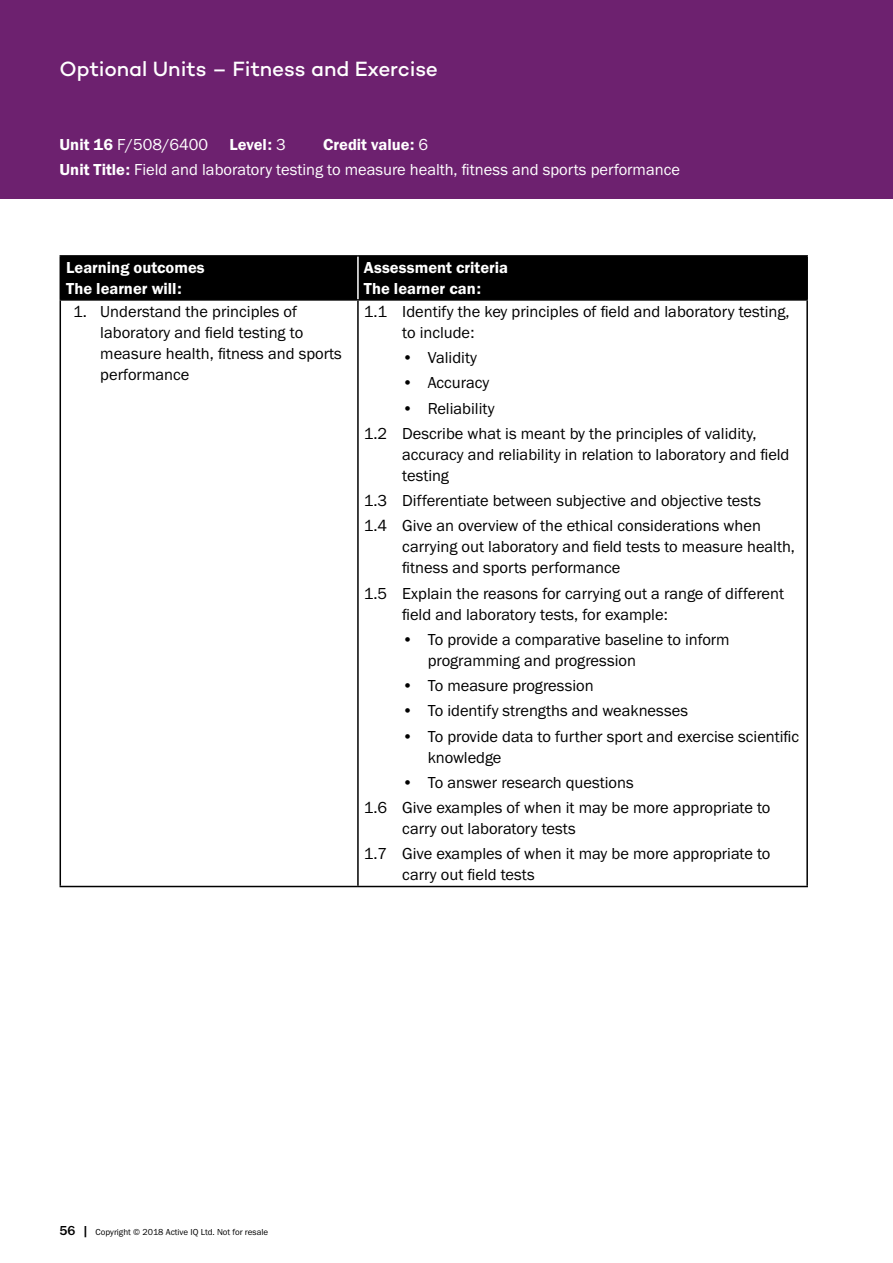
<style>
.page{position:relative;width:893px;height:1263px;background:#fff}
.page>*{position:absolute;margin:0;border:0;box-sizing:border-box;transform-origin:0 0}
.t1{font:500 21px "Campton";letter-spacing:-.005em;color:#fff}
.t2{font:16.5px/21px "Franklin Gothic URW Boo";color:#000}
.t3{font:16.5px "Franklin Gothic URW Boo";color:#fff}
.t4{font:16.5px/21px "Franklin Gothic URW Dem";color:#fff}
.t5{font:9px "Franklin Gothic URW Boo";color:#000}
.s1{font-family:"Franklin Gothic URW Dem"}
.s2{font-family:"Franklin Gothic URW Boo"}
.s3{font-family:"Franklin Gothic URW";font-weight:500;font-size:13.5px}
</style>
<div class="page">
<div style="left:0;top:0;width:893px;height:199px;background:#6d216f"></div>
<div style="left:61px;top:257px;width:745px;height:42px;background:#000"></div>
<hr style="left:60px;top:255px;width:298px;height:2px;background:#000">
<hr style="left:60px;top:257px;width:1px;height:42px;background:#000">
<hr style="left:358px;top:255px;width:450px;height:2px;background:#000">
<hr style="left:806px;top:257px;width:2px;height:42px;background:#000">
<hr style="left:60px;top:299px;width:298px;height:2px;background:#000">
<hr style="left:60px;top:301px;width:1px;height:585px;background:#000">
<hr style="left:358px;top:299px;width:450px;height:2px;background:#000">
<hr style="left:357px;top:301px;width:2px;height:585px;background:#000">
<hr style="left:806px;top:301px;width:2px;height:585px;background:#000">
<hr style="left:60px;top:886px;width:298px;height:1px;background:#000">
<hr style="left:358px;top:886px;width:450px;height:1px;background:#000">
<hr style="left:357px;top:257px;width:2px;height:42px;background:#fff">
<p class="t1" style="left:60px;top:56px;width:380px">Optional Units – Fitness and Exercise</p>
<p class="t3" style="left:60px;top:134px;width:150px"><span class="s1">Unit 16</span> F/508/6400</p>
<p class="t4" style="left:230px;top:133px;width:58px">Level: <span class="s2">3</span></p>
<p class="t4" style="left:323px;top:133px;width:107px">Credit value: <span class="s2">6</span></p>
<p class="t3" style="left:60px;top:159px;width:622px"><span class="s1">Unit Title:</span> Field and laboratory testing to measure health, fitness and sports performance</p>
<p class="t4" style="left:66px;top:257px;width:140px">Learning outcomes<br>The learner will:</p>
<p class="t4" style="left:364px;top:257px;width:146px">Assessment criteria<br>The learner can:</p>
<p class="t2" style="left:100px;top:301px;width:243px;text-indent:-27px">1. Understand the principles of laboratory and field testing to measure health, fitness and sports performance</p>
<p class="t2" style="left:402px;top:301px;width:389px;text-indent:-38px">1.1 Identify the key principles of field and laboratory testing, to include:</p>
<p class="t2" style="left:402px;top:347px;width:76px">• Validity</p>
<p class="t2" style="left:402px;top:372px;width:89px">• Accuracy</p>
<p class="t2" style="left:364px;top:395px;width:394px;line-height:25.2px;text-indent:38px">• Reliability<br>1.2 Describe what is meant by the principles of validity,</p>
<p class="t2" style="left:402px;top:444px;width:389px">accuracy and reliability in relation to laboratory and field testing</p>
<p class="t2" style="left:364px;top:488px;width:399px;line-height:25.2px">1.3 Differentiate between subjective and objective tests<br>1.4 Give an overview of the ethical considerations when</p>
<p class="t2" style="left:402px;top:536px;width:394px">carrying out laboratory and field tests to measure health, fitness and sports performance</p>
<p class="t2" style="left:402px;top:582px;width:383px;text-indent:-38px">1.5 Explain the reasons for carrying out a range of different field and laboratory tests, for example:</p>
<p class="t2" style="left:428px;top:629px;width:303px;text-indent:-26px">• To provide a comparative baseline to inform programming and progression</p>
<p class="t2" style="left:402px;top:675px;width:193px">• To measure progression</p>
<p class="t2" style="left:402px;top:700px;width:288px">• To identify strengths and weaknesses</p>
<p class="t2" style="left:428px;top:725px;width:373px;text-indent:-26px">• To provide data to further sport and exercise scientific knowledge</p>
<p class="t2" style="left:364px;top:769px;width:408px;line-height:25.2px;text-indent:38px">• To answer research questions<br>1.6 Give examples of when it may be more appropriate to</p>
<p class="t2" style="left:364px;top:816px;width:408px;line-height:25.2px;text-indent:38px">carry out laboratory tests<br>1.7 Give examples of when it may be more appropriate to</p>
<p class="t2" style="left:402px;top:864px;width:134px">carry out field tests</p>
<p class="t5" style="left:60px;top:1226px;width:210px"><span class="s3">56 |</span> Copyright © 2018 Active IQ Ltd. Not for resale</p>
</div>
